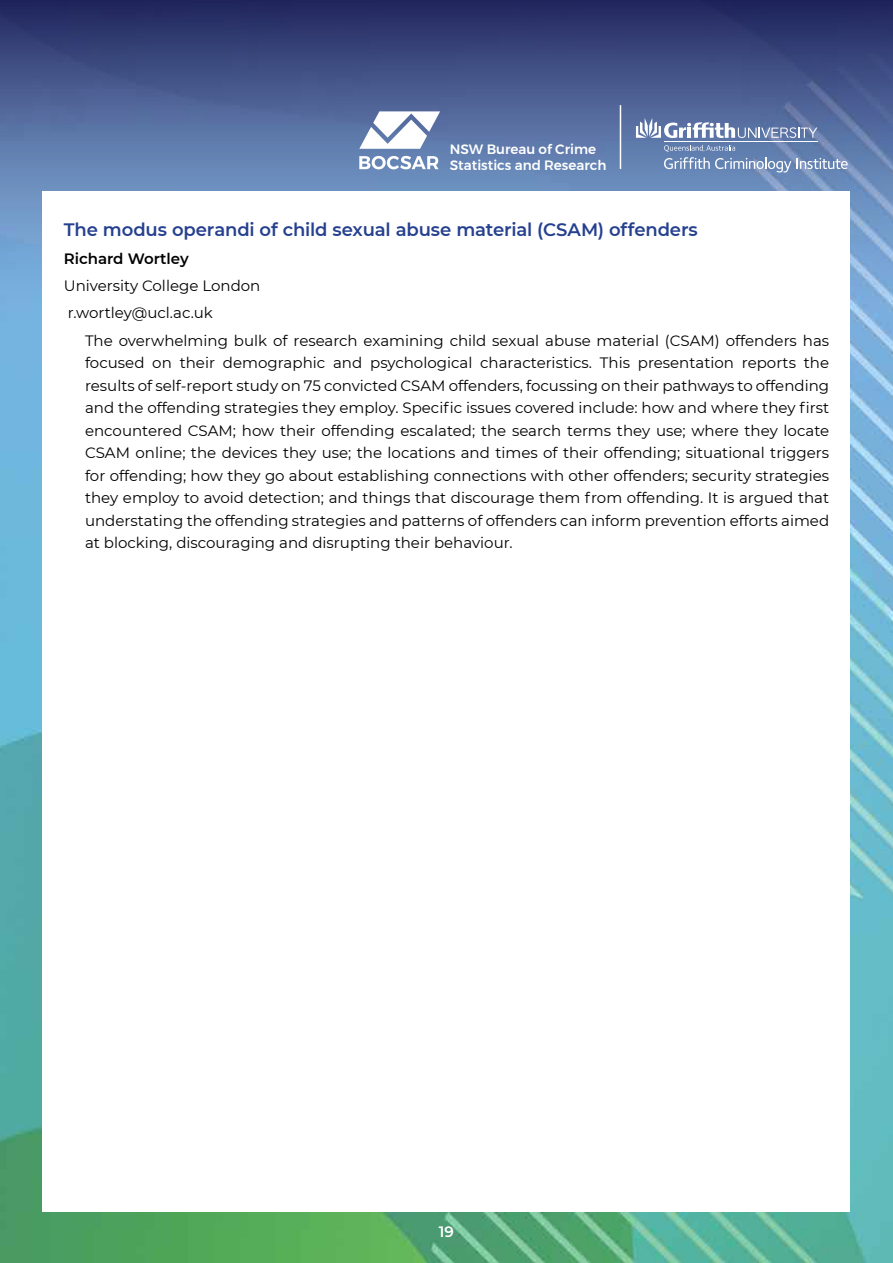
<style>
.page{position:relative;width:893px;height:1263px;background:#fff}
.page>*{position:absolute;margin:0;border:0;box-sizing:border-box;transform-origin:0 0}
.t1{font:600 18px "Montserrat";letter-spacing:-.005em;color:#25408f}
.t2{font:15px/22.5px "Montserrat";color:#000}
.t3{font:600 15px "Montserrat";color:#000}
.t4{font:600 15px "Montserrat";color:#fff}
.t5{font:500 13.5px/16.2px "Montserrat";color:#fff}
</style>
<div class="page">
<img style="left:0;top:331px;width:893px;height:932px">
<svg style="left:0;top:0;width:893px;height:331px;background:#4c6194"></svg>
<hr style="left:620px;top:105px;width:1px;height:64px;background:#fff">
<div style="left:43px;top:191px;width:807px;height:1021px;background:#fff"></div>
<svg style="left:636px;top:118px;width:181px;height:20px"></svg>
<svg style="left:664px;top:145px;width:184px;height:28px;background:#7b94bd"></svg>
<hr style="left:664px;top:142px;width:153px;height:1px;background:#fff">
<svg style="left:359px;top:111px;width:81px;height:38px"></svg>
<svg style="left:359px;top:156px;width:80px;height:13px"></svg>
<p class="t5" style="left:450px;top:141px;width:158px">NSW Bureau of Crime<br>Statistics and Research</p>
<p class="t1" style="left:64px;top:217px;width:636px">The modus operandi of child sexual abuse material (CSAM) offenders</p>
<p class="t3" style="left:64px;top:248px;width:126px">Richard Wortley</p>
<p class="t2" style="left:64px;top:271px;width:198px;line-height:27.3px">University College London r.wortley@ucl.ac.uk</p>
<p class="t2" style="left:85px;top:328px;width:746px;text-align:justify">The overwhelming bulk of research examining child sexual abuse material (CSAM) offenders has focused on their demographic and psychological characteristics. This presentation reports the results of self-report study on 75 convicted CSAM offenders, focussing on their pathways to offending and the offending strategies they employ. Specific issues covered include: how and where they first encountered CSAM; how their offending escalated; the search terms they use; where they locate CSAM online; the devices they use; the locations and times of their offending; situational triggers for offending; how they go about establishing connections with other offenders; security strategies they employ to avoid detection; and things that discourage them from offending. It is argued that understating the offending strategies and patterns of offenders can inform prevention efforts aimed at blocking, discouraging and disrupting their behaviour.</p>
<p class="t4" style="left:439px;top:1221px;width:17px">19</p>
</div>
